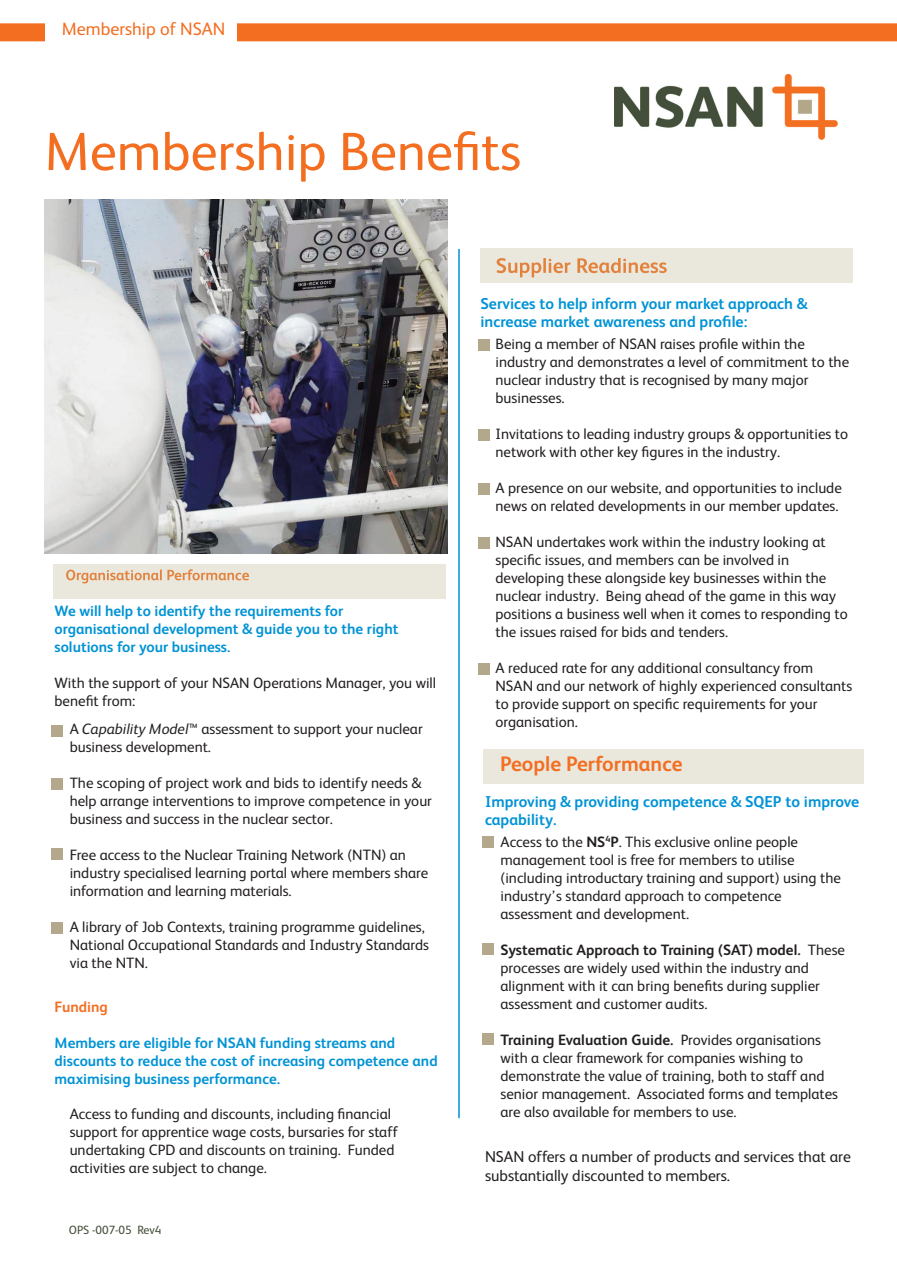
<style>
.page{position:relative;width:897px;height:1267px;background:#fff}
.page>*{position:absolute;margin:0;border:0;box-sizing:border-box;transform-origin:0 0}
.t1{font:54px "FS Albert";color:#f36e21}
.t2{font:700 21px "FS Albert";color:#f36e21}
.t3{font:18px "FS Albert";color:#f36e21}
.t4{font:700 15.75px/18px "FS Albert";color:#0093d5}
.t5{font:15.75px/18.9px "FS Albert";color:#231f20}
.t6{font:15px/18px "FS Albert";color:#231f20}
.t7{font:700 15px/18px "FS Albert";color:#0093d5}
.t8{font:700 15px "FS Albert";color:#f36e21}
.t9{font:12px "FS Albert";color:#434f39}
.s1{font-style:italic}
.s2{font-size:15.75px}
.s3{font-weight:700}
</style>
<div class="page">
<div style="left:480px;top:248px;width:372px;height:35px;background:#eae7dd"></div>
<svg style="left:497px;top:258px;width:101px;height:19px"></svg>
<div style="left:483px;top:749px;width:381px;height:35px;background:#eae7dd"></div>
<div style="left:54px;top:564px;width:392px;height:35px;background:#eae7dd"></div>
<svg style="left:66px;top:570px;width:63px;height:13px"></svg>
<div style="left:52px;top:726px;width:11px;height:11px;background:#b3a88b"></div>
<hr style="left:458px;top:249px;width:2px;height:869px;background:#0093d5">
<div style="left:52px;top:778px;width:11px;height:11px;background:#b3a88b"></div>
<div style="left:52px;top:849px;width:11px;height:11px;background:#b3a88b"></div>
<div style="left:0;top:23px;width:897px;height:18px;background:#f36e21"></div>
<img style="left:615px;top:74px;width:223px;height:66px">
<div style="left:52px;top:922px;width:11px;height:11px;background:#b3a88b"></div>
<div style="left:478px;top:663px;width:11px;height:11px;background:#b3a88b"></div>
<div style="left:483px;top:836px;width:11px;height:11px;background:#b3a88b"></div>
<div style="left:482px;top:943px;width:12px;height:11px;background:#b3a88b"></div>
<div style="left:482px;top:1033px;width:12px;height:11px;background:#b3a88b"></div>
<img style="left:45px;top:199px;width:402px;height:355px">
<div style="left:45px;top:21px;width:191px;height:30px;background:#fff"></div>
<div style="left:478px;top:339px;width:11px;height:11px;background:#b3a88b"></div>
<div style="left:478px;top:429px;width:11px;height:11px;background:#b3a88b"></div>
<div style="left:478px;top:483px;width:11px;height:11px;background:#b3a88b"></div>
<div style="left:478px;top:537px;width:11px;height:11px;background:#b3a88b"></div>
<p class="t3" style="left:62px;top:23px;width:165px">Membership of NSAN</p>
<h1 class="t1" style="left:45px;top:133px;width:478px">Membership Benefits</h1>
<p class="t7" style="left:55px;top:604px;width:345px">We will help to identify the requirements for organisational development &amp; guide you to the right solutions for your business.</p>
<p class="t6" style="left:55px;top:676px;width:383px">With the support of your NSAN Operations Manager, you will benefit from:</p>
<p class="t6" style="left:70px;top:722px;width:355px">A <span class="s1">Capability Model</span>™ assessment to support your nuclear business development.</p>
<p class="t6" style="left:70px;top:776px;width:364px">The scoping of project work and bids to identify needs &amp; help arrange interventions to improve competence in your business and success in the nuclear sector.</p>
<p class="t6" style="left:70px;top:848px;width:360px">Free access to the Nuclear Training Network (NTN) an industry specialised learning portal where members share information and learning materials.</p>
<p class="t6" style="left:70px;top:920px;width:361px">A library of Job Contexts, training programme guidelines,<br>National Occupational Standards and Industry Standards via the NTN.</p>
<p class="t8" style="left:55px;top:1002px;width:55px">Funding</p>
<p class="t7" style="left:55px;top:1036px;width:385px">Members are eligible for NSAN funding streams and discounts to reduce the cost of increasing competence and maximising business performance<span class="s2">.</span></p>
<p class="t6" style="left:70px;top:1106px;width:330px">Access to funding and discounts, including financial support for apprentice wage costs, bursaries for staff undertaking CPD and discounts on training. Funded activities are subject to change.</p>
<p class="t9" style="left:69px;top:1226px;width:94px">OPS -007-05 Rev4</p>
<p class="t4" style="left:480px;top:296px;width:329px">Services to help inform your market approach &amp; increase market awareness and profile:</p>
<p class="t6" style="left:496px;top:337px;width:355px">Being a member of NSAN raises profile within the industry and demonstrates a level of commitment to the nuclear industry that is recognised by many major businesses.</p>
<p class="t6" style="left:496px;top:427px;width:354px">Invitations to leading industry groups &amp; opportunities to network with other key figures in the industry.</p>
<p class="t6" style="left:496px;top:481px;width:348px">A presence on our website, and opportunities to include news on related developments in our member updates.</p>
<p class="t6" style="left:496px;top:535px;width:354px">NSAN undertakes work within the industry looking at specific issues, and members can be involved in developing these alongside key businesses within the nuclear industry. Being ahead of the game in this way positions a business well when it comes to responding to the issues raised for bids and tenders.</p>
<p class="t6" style="left:496px;top:661px;width:358px">A reduced rate for any additional consultancy from NSAN and our network of highly experienced consultants to provide support on specific requirements for your organisation.</p>
<h2 class="t2" style="left:500px;top:757px;width:184px">People Performance</h2>
<p class="t4" style="left:485px;top:795px;width:376px">Improving &amp; providing competence &amp; SQEP to improve capability.</p>
<p class="t6" style="left:501px;top:834px;width:342px">Access to the <span class="s3">NS</span><sup>4</sup><span class="s3">P</span>. This exclusive online people management tool is free for members to utilise (including introductary training and support) using the industry’s standard approach to competence assessment and development.</p>
<p class="t6" style="left:501px;top:942px;width:346px"><span class="s3">Systematic Approach to Training (SAT) model.</span> These processes are widely used within the industry and alignment with it can bring benefits during supplier assessment and customer audits.</p>
<p class="t6" style="left:501px;top:1032px;width:339px"><span class="s3">Training Evaluation Guide.</span> Provides organisations with a clear framework for companies wishing to demonstrate the value of training, both to staff and senior management. Associated forms and templates are also available for members to use.</p>
<p class="t5" style="left:485px;top:1149px;width:367px">NSAN offers a number of products and services that are substantially discounted to members.</p>
</div>
